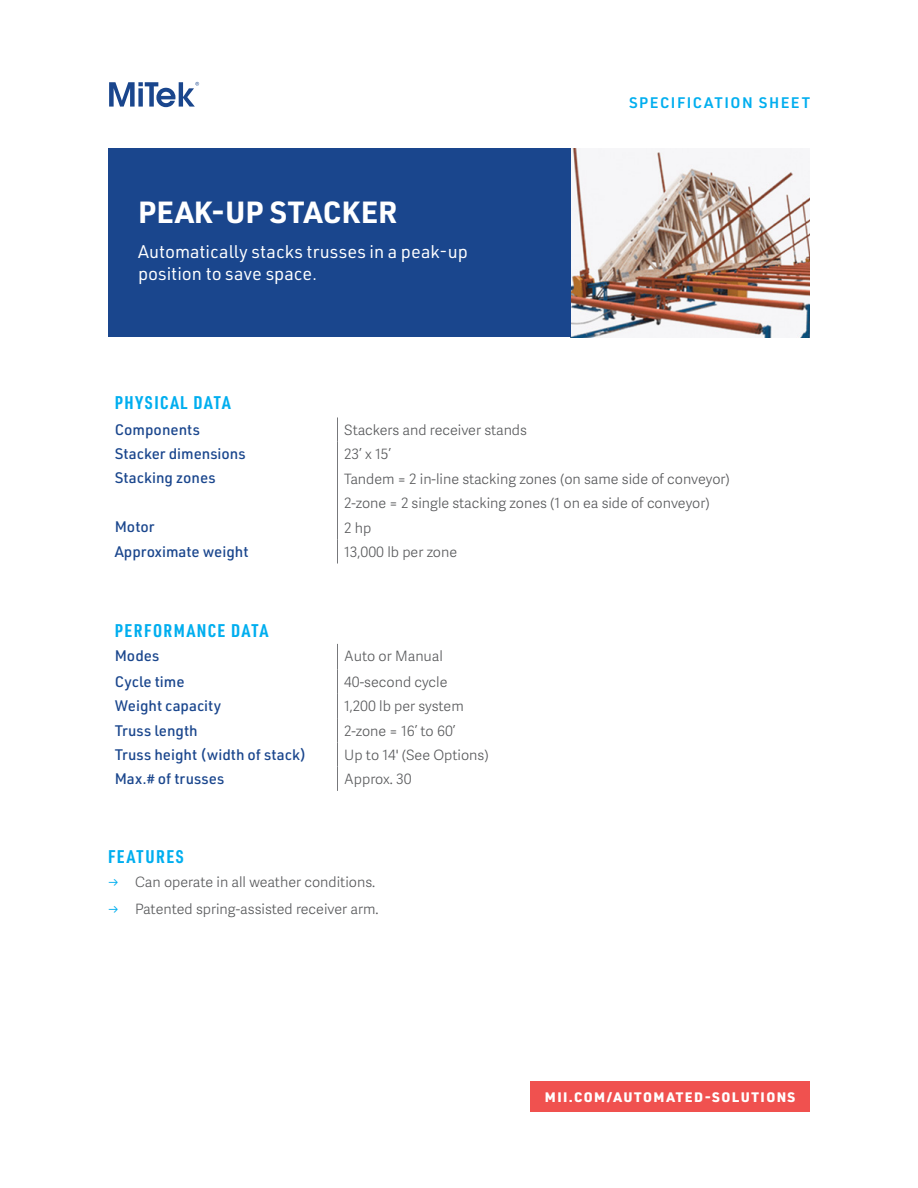
<style>
.page{position:relative;width:918px;height:1188px;background:#fff}
.page>*{position:absolute;margin:0;border:0;box-sizing:border-box;transform-origin:0 0}
.Headline_-_URW_DIN_Bold{font:700 30px "URWDIN";letter-spacing:.005em;color:#fff}
.Intro_Content_-_URW_DIN_Regular{font:18px/21.6px "URWDIN";color:#fff}
.t1{font:700 18px "URWDIN Cond";letter-spacing:.08em;color:#00aeef}
.Body_Copy__Bullets{font:500 15px "URWDIN";color:#1a468d}
.t2{font:600 15px "URWDIN";letter-spacing:.1em;color:#00aeef}
.t3{font:300 14.25px "Adelle Sans";color:#58595b}
.t4{font:900 13.5px "URWDIN";letter-spacing:.105em;color:#fff}
.s1{font-family:"URWDIN";font-weight:400;font-size:12.75px;color:#00aeef}
</style>
<div class="page">
<img style="left:570px;top:148px;width:240px;height:190px">
<div style="left:108px;top:148px;width:462px;height:190px;background:#1a468d"></div>
<svg style="left:337px;top:417px;width:1px;height:49px"></svg>
<hr style="left:337px;top:466px;width:1px;height:49px;background:#77787b">
<svg style="left:337px;top:515px;width:1px;height:49px"></svg>
<svg style="left:337px;top:644px;width:1px;height:147px"></svg>
<svg style="left:109px;top:82px;width:90px;height:25px"></svg>
<div style="left:530px;top:1082px;width:280px;height:30px;background:#f0514f"></div>
<hr style="left:219px;top:0;width:1px;height:1188px;background:#77787b">
<hr style="left:98px;top:0;width:1px;height:1188px;background:#77787b">
<hr style="left:459px;top:0;width:1px;height:1188px;background:#77787b">
<hr style="left:579px;top:0;width:1px;height:1188px;background:#77787b">
<hr style="left:699px;top:0;width:1px;height:1188px;background:#77787b">
<hr style="left:819px;top:0;width:1px;height:1188px;background:#77787b">
<hr style="left:339px;top:0;width:1px;height:1188px;background:#77787b">
<p class="Headline_-_URW_DIN_Bold" style="left:138px;top:192px;width:261px">PEAK-UP STACKER</p>
<p class="Intro_Content_-_URW_DIN_Regular" style="left:138px;top:240px;width:331px">Automatically stacks trusses in a peak-up position to save space.</p>
<p class="t2" style="left:629px;top:92px;width:182px">SPECIFICATION SHEET</p>
<p class="t1" style="left:115px;top:390px;width:117px">PHYSICAL DATA</p>
<p class="Body_Copy__Bullets" style="left:115px;top:420px;width:87px">Components</p>
<p class="t3" style="left:344px;top:422px;width:184px">Stackers and receiver stands</p>
<p class="Body_Copy__Bullets" style="left:115px;top:444px;width:132px">Stacker dimensions</p>
<p class="t3" style="left:344px;top:446px;width:48px">23’ x 15’</p>
<p class="Body_Copy__Bullets" style="left:115px;top:468px;width:102px">Stacking zones</p>
<p class="t3" style="left:344px;top:470px;width:387px">Tandem = 2 in-line stacking zones (on same side of conveyor)</p>
<p class="t3" style="left:344px;top:495px;width:367px">2-zone = 2 single stacking zones (1 on ea side of conveyor)</p>
<p class="Body_Copy__Bullets" style="left:115px;top:517px;width:41px">Motor</p>
<p class="t3" style="left:344px;top:519px;width:29px">2 hp</p>
<p class="Body_Copy__Bullets" style="left:115px;top:541px;width:135px">Approximate weight</p>
<p class="t3" style="left:344px;top:543px;width:115px">13,000 lb per zone</p>
<p class="t1" style="left:115px;top:618px;width:155px">PERFORMANCE DATA</p>
<p class="Body_Copy__Bullets" style="left:115px;top:646px;width:46px">Modes</p>
<p class="t3" style="left:344px;top:648px;width:100px">Auto or Manual</p>
<p class="Body_Copy__Bullets" style="left:115px;top:672px;width:71px">Cycle time</p>
<p class="t3" style="left:344px;top:674px;width:105px">40-second cycle</p>
<p class="Body_Copy__Bullets" style="left:115px;top:696px;width:108px">Weight capacity</p>
<p class="t3" style="left:344px;top:698px;width:121px">1,200 lb per system</p>
<p class="Body_Copy__Bullets" style="left:115px;top:720px;width:85px">Truss length</p>
<p class="t3" style="left:344px;top:722px;width:113px">2-zone = 16’ to 60’</p>
<p class="Body_Copy__Bullets" style="left:115px;top:744px;width:193px">Truss height (width of stack)</p>
<p class="t3" style="left:344px;top:747px;width:146px">Up to 14' (See Options)</p>
<p class="Body_Copy__Bullets" style="left:115px;top:769px;width:111px">Max.# of trusses</p>
<p class="t3" style="left:344px;top:771px;width:69px">Approx. 30</p>
<p class="t1" style="left:108px;top:844px;width:77px">FEATURES</p>
<p class="t3" style="left:108px;top:874px;width:269px"><span class="s1">→</span> Can operate in all weather conditions.</p>
<p class="t3" style="left:108px;top:901px;width:272px"><span class="s1">→</span> Patented spring-assisted receiver arm.</p>
<p class="t4" style="left:545px;top:1087px;width:252px">MII.COM/AUTOMATED-SOLUTIONS</p>
</div>
